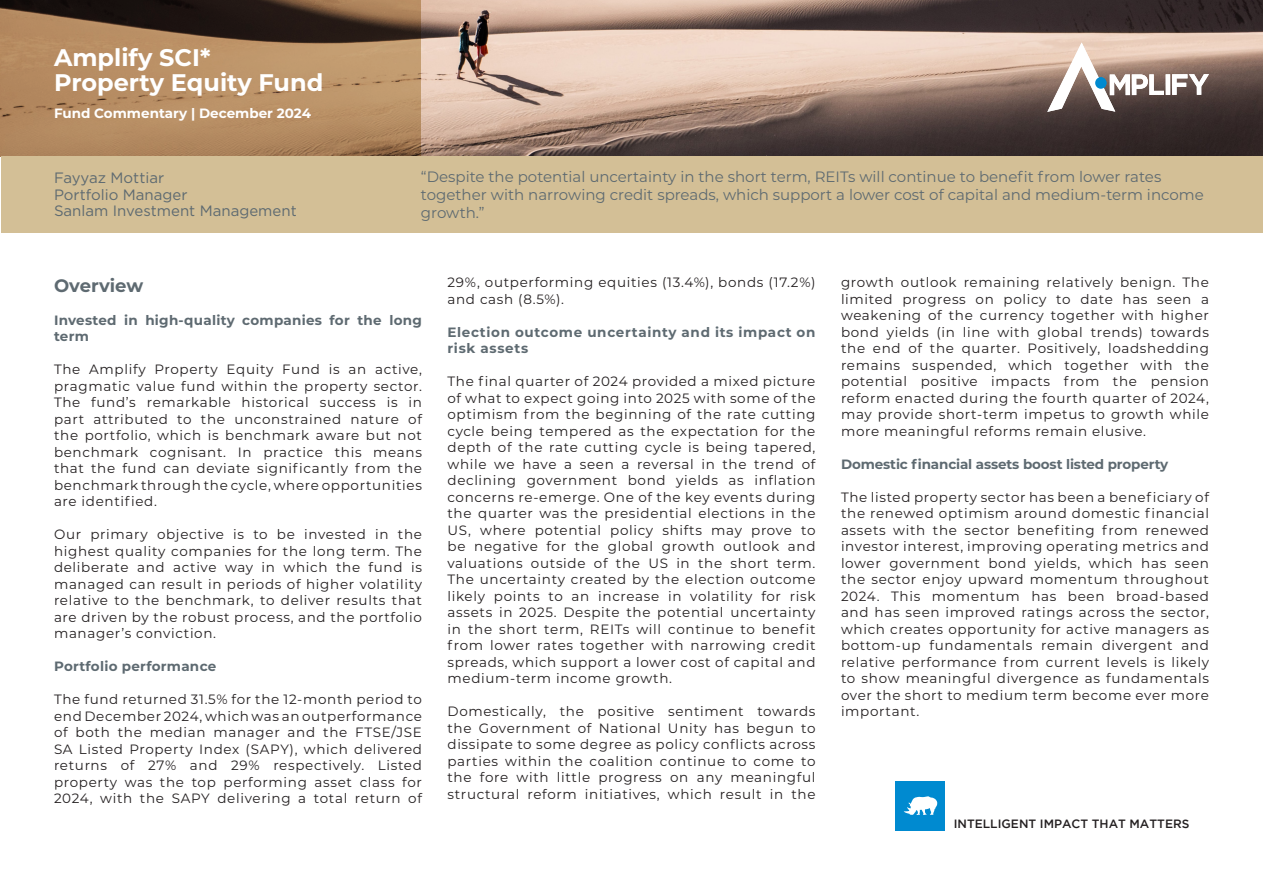
<style>
.page{position:relative;width:1263px;height:893px;background:#fff}
.page>*{position:absolute;margin:0;border:0;box-sizing:border-box;transform-origin:0 0}
.t1{font:700 24px "Montserrat";color:#fff}
.t2{font:21px "Gotham";color:#5e6a71}
.t3{font:700 18px "Montserrat";color:#5e6a71}
.t4{font:15px/18px "Montserrat";color:#5e6a71}
.t5{font:15px/16.5px "Gotham";color:#5e6a71}
.t6{font:13.5px/16.5px "Montserrat";letter-spacing:.05em;color:#231f20;text-align:justify}
.t7{font:700 13.5px/16.5px "Montserrat";letter-spacing:.02em;color:#5e6a71}
.t8{font:700 13.5px "Montserrat";letter-spacing:.05em;color:#5e6a71}
.t9{font:700 13.5px "Montserrat";letter-spacing:-.01em;color:#5e6a71}
.t10{font:700 13.5px "Montserrat";color:#fff}
.t11{font:500 12px "Gotham";color:#231f20}
</style>
<div class="page">
<img style="left:421px;top:0;width:842px;height:156px">
<div style="left:896px;top:781px;width:49px;height:49px;background:#008ad0"></div>
<svg style="left:903px;top:796px;width:34px;height:19px"></svg>
<svg style="left:0;top:0;width:421px;height:156px;background:#9c7855"></svg>
<div style="left:1px;top:156px;width:1261px;height:77px;background:#d3bf96"></div>
<svg style="left:1047px;top:43px;width:117px;height:69px"></svg>
<hr style="left:1166px;top:74px;width:4px;height:21px;background:#fff">
<svg style="left:1172px;top:74px;width:37px;height:21px"></svg>
<p class="t1" style="left:54px;top:40px;width:158px">Amplify SCI*</p>
<p class="t1" style="left:54px;top:65px;width:271px">Property Equity Fund</p>
<p class="t10" style="left:54px;top:103px;width:258px">Fund Commentary | December 2024</p>
<p class="t5" style="left:54px;top:169px;width:244px">Fayyaz Mottiar<br>Portfolio Manager<br>Sanlam Investment Management</p>
<p class="t5" style="left:54px;top:172px;width:59px">Erik Nel</p>
<p class="t5" style="left:54px;top:188px;width:183px">Chief Investment Officer</p>
<p class="t5" style="left:54px;top:205px;width:128px">Terebinth Capital</p>
<p class="t4" style="left:421px;top:167px;width:784px">“Despite the potential uncertainty in the short term, REITs will continue to benefit from lower rates together with narrowing credit spreads, which support a lower cost of capital and medium-term income growth.”</p>
<p class="t2" style="left:425px;top:182px;width:696px">“The overarching topic in 2022 so far - inflation and the monetary.”</p>
<p class="t3" style="left:54px;top:272px;width:91px">Overview</p>
<p class="t7" style="left:54px;top:311px;width:369px">Invested in high-quality companies for the long term</p>
<p class="t6" style="left:54px;top:361px;width:369px">The Amplify Property Equity Fund is an active, pragmatic value fund within the property sector.<br>The fund’s remarkable historical success is in part attributed to the unconstrained nature of the portfolio, which is benchmark aware but not benchmark cognisant. In practice this means that the fund can deviate significantly from the benchmark through the cycle, where opportunities are identified.</p>
<p class="t6" style="left:54px;top:526px;width:369px">Our primary objective is to be invested in the highest quality companies for the long term. The deliberate and active way in which the fund is managed can result in periods of higher volatility relative to the benchmark, to deliver results that are driven by the robust process, and the portfolio manager’s conviction.</p>
<p class="t7" style="left:54px;top:657px;width:164px">Portfolio performance</p>
<p class="t6" style="left:54px;top:691px;width:369px">The fund returned 31.5% for the 12-month period to end December 2024, which was an outperformance of both the median manager and the FTSE/JSE SA Listed Property Index (SAPY), which delivered returns of 27% and 29% respectively. Listed property was the top performing asset class for 2024, with the SAPY delivering a total return of</p>
<p class="t6" style="left:447px;top:274px;width:369px">29%, outperforming equities (13.4%), bonds (17.2%) and cash (8.5%).</p>
<p class="t8" style="left:447px;top:322px;width:369px">Election outcome uncertainty and its impact on</p>
<p class="t8" style="left:447px;top:339px;width:82px">risk assets</p>
<p class="t6" style="left:447px;top:373px;width:369px">The final quarter of 2024 provided a mixed picture of what to expect going into 2025 with some of the optimism from the beginning of the rate cutting cycle being tempered as the expectation for the depth of the rate cutting cycle is being tapered, while we have a seen a reversal in the trend of declining government bond yields as inflation concerns re-emerge. One of the key events during the quarter was the presidential elections in the US, where potential policy shifts may prove to be negative for the global growth outlook and valuations outside of the US in the short term.<br>The uncertainty created by the election outcome likely points to an increase in volatility for risk assets in 2025. Despite the potential uncertainty in the short term, REITs will continue to benefit from lower rates together with narrowing credit spreads, which support a lower cost of capital and medium-term income growth.</p>
<p class="t6" style="left:447px;top:703px;width:369px">Domestically, the positive sentiment towards the Government of National Unity has begun to dissipate to some degree as policy conflicts across parties within the coalition continue to come to the fore with little progress on any meaningful structural reform initiatives, which result in the</p>
<p class="t6" style="left:841px;top:274px;width:369px">growth outlook remaining relatively benign. The limited progress on policy to date has seen a weakening of the currency together with higher bond yields (in line with global trends) towards the end of the quarter. Positively, loadshedding remains suspended, which together with the potential positive impacts from the pension reform enacted during the fourth quarter of 2024, may provide short-term impetus to growth while more meaningful reforms remain elusive.</p>
<p class="t9" style="left:841px;top:454px;width:329px">Domestic financial assets boost listed property</p>
<p class="t6" style="left:841px;top:488px;width:369px">The listed property sector has been a beneficiary of the renewed optimism around domestic financial assets with the sector benefiting from renewed investor interest, improving operating metrics and lower government bond yields, which has seen the sector enjoy upward momentum throughout 2024. This momentum has been broad-based and has seen improved ratings across the sector, which creates opportunity for active managers as bottom-up fundamentals remain divergent and relative performance from current levels is likely to show meaningful divergence as fundamentals over the short to medium term become ever more important.</p>
<p class="t11" style="left:954px;top:817px;width:237px">INTELLIGENT IMPACT THAT MATTERS</p>
</div>
